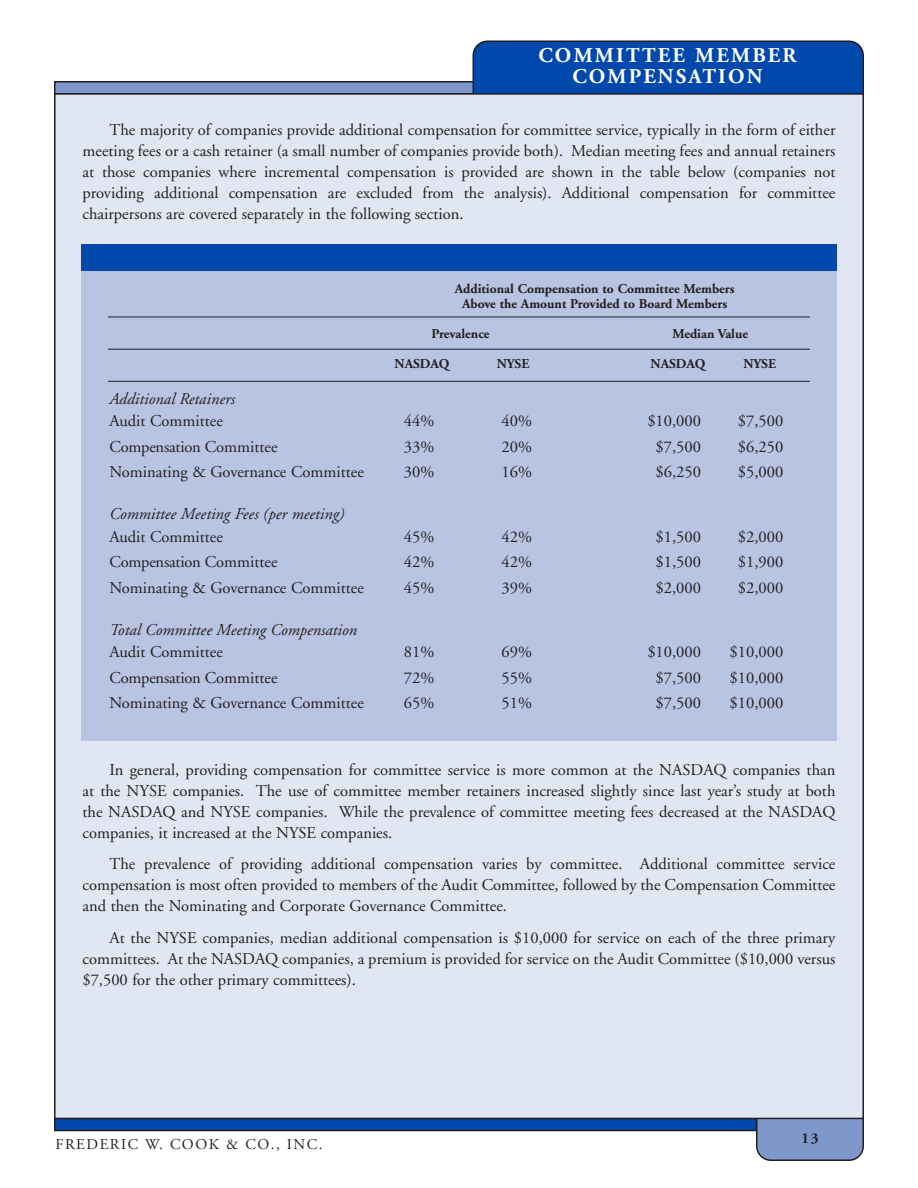
<style>
.page{position:relative;width:918px;height:1188px;background:#fff}
.page>*{position:absolute;margin:0;border:0;box-sizing:border-box;transform-origin:0 0}
.t1{font:700 21px/21px "Adobe Garamond";letter-spacing:.105em;color:#fff;text-align:center}
.t2{font:16.5px/21px "Adobe Garamond";color:#231f20;text-align:justify}
.t3{font:italic 16.5px/22.5px "Adobe Garamond";color:#231f20}
.t4{font:15px "Adobe Garamond";letter-spacing:.1em;color:#231f20}
.t5{font:700 15px "Adobe Garamond";color:#231f20}
.t6{font:700 13.5px/15px "Adobe Garamond";color:#231f20;text-align:center}
.s1{font-style:normal}
</style>
<div class="page">
<div style="left:55px;top:82px;width:808px;height:12px;background:#7f97cb"></div>
<div style="left:54px;top:81px;width:810px;height:13px;border:2px solid #231f20"></div>
<div style="left:472px;top:40px;width:392px;height:53px;background:#0048ac"></div>
<div style="left:55px;top:1119px;width:808px;height:12px;background:#0048ac"></div>
<div style="left:54px;top:1118px;width:810px;height:13px;border:2px solid #231f20"></div>
<svg style="left:756px;top:1119px;width:108px;height:42px;background:#7b91c1"></svg>
<div style="left:55px;top:94px;width:808px;height:1024px;background:#e1e6f3"></div>
<div style="left:81px;top:244px;width:756px;height:497px;background:#b9c4e3"></div>
<div style="left:81px;top:244px;width:756px;height:27px;background:#0048ac"></div>
<hr style="left:108px;top:349px;width:702px;height:1px;background:#231f20">
<hr style="left:108px;top:317px;width:702px;height:1px;background:#231f20">
<hr style="left:108px;top:381px;width:702px;height:1px;background:#231f20">
<p class="t1" style="left:539px;top:47px;width:259px">COMMITTEE MEMBER<br>COMPENSATION</p>
<p class="t2" style="left:82px;top:121px;width:755px;text-indent:27px">The majority of companies provide additional compensation for committee service, typically in the form of either meeting fees or a cash retainer (a small number of companies provide both). Median meeting fees and annual retainers at those companies where incremental compensation is provided are shown in the table below (companies not providing additional compensation are excluded from the analysis). Additional compensation for committee chairpersons are covered separately in the following section.</p>
<p class="t3" style="left:109px;top:389px;width:127px">Additional Retainers<br><span class="s1">Audit Committee</span></p>
<p class="t6" style="left:455px;top:282px;width:281px">Additional Compensation to Committee Members<br>Above the Amount Provided to Board Members</p>
<p class="t6" style="left:431px;top:327px;width:60px">Prevalence</p>
<p class="t6" style="left:672px;top:327px;width:77px">Median Value</p>
<p class="t6" style="left:395px;top:357px;width:56px">NASDAQ</p>
<p class="t6" style="left:497px;top:357px;width:34px">NYSE</p>
<p class="t6" style="left:651px;top:357px;width:56px">NASDAQ</p>
<p class="t6" style="left:743px;top:357px;width:34px">NYSE</p>
<p class="t2" style="left:404px;top:412px;width:32px">44%</p>
<p class="t2" style="left:502px;top:412px;width:32px">40%</p>
<p class="t2" style="left:647px;top:412px;width:55px">$10,000</p>
<p class="t2" style="left:738px;top:412px;width:47px">$7,500</p>
<p class="t2" style="left:109px;top:438px;width:170px">Compensation Committee</p>
<p class="t2" style="left:404px;top:438px;width:32px">33%</p>
<p class="t2" style="left:502px;top:438px;width:32px">20%</p>
<p class="t2" style="left:656px;top:438px;width:47px">$7,500</p>
<p class="t2" style="left:738px;top:438px;width:47px">$6,250</p>
<p class="t2" style="left:109px;top:463px;width:256px">Nominating &amp; Governance Committee</p>
<p class="t2" style="left:404px;top:463px;width:32px">30%</p>
<p class="t2" style="left:502px;top:463px;width:32px">16%</p>
<p class="t2" style="left:656px;top:463px;width:47px">$6,250</p>
<p class="t2" style="left:738px;top:463px;width:47px">$5,000</p>
<p class="t3" style="left:110px;top:504px;width:236px">Committee Meeting Fees (per meeting)<br><span class="s1">Audit Committee</span></p>
<p class="t2" style="left:404px;top:528px;width:32px">45%</p>
<p class="t2" style="left:502px;top:528px;width:32px">42%</p>
<p class="t2" style="left:656px;top:528px;width:47px">$1,500</p>
<p class="t2" style="left:738px;top:528px;width:47px">$2,000</p>
<p class="t2" style="left:110px;top:553px;width:170px">Compensation Committee</p>
<p class="t2" style="left:404px;top:553px;width:32px">42%</p>
<p class="t2" style="left:502px;top:553px;width:32px">42%</p>
<p class="t2" style="left:656px;top:553px;width:47px">$1,500</p>
<p class="t2" style="left:738px;top:553px;width:47px">$1,900</p>
<p class="t2" style="left:110px;top:579px;width:256px">Nominating &amp; Governance Committee</p>
<p class="t2" style="left:404px;top:579px;width:32px">45%</p>
<p class="t2" style="left:502px;top:579px;width:32px">39%</p>
<p class="t2" style="left:656px;top:579px;width:47px">$2,000</p>
<p class="t2" style="left:738px;top:579px;width:47px">$2,000</p>
<p class="t3" style="left:110px;top:620px;width:249px">Total Committee Meeting Compensation<br><span class="s1">Audit Committee</span></p>
<p class="t2" style="left:404px;top:643px;width:32px">81%</p>
<p class="t2" style="left:502px;top:643px;width:32px">69%</p>
<p class="t2" style="left:647px;top:643px;width:55px">$10,000</p>
<p class="t2" style="left:730px;top:643px;width:55px">$10,000</p>
<p class="t2" style="left:110px;top:669px;width:170px">Compensation Committee</p>
<p class="t2" style="left:404px;top:669px;width:32px">72%</p>
<p class="t2" style="left:502px;top:669px;width:32px">55%</p>
<p class="t2" style="left:656px;top:669px;width:47px">$7,500</p>
<p class="t2" style="left:730px;top:669px;width:55px">$10,000</p>
<p class="t2" style="left:110px;top:694px;width:256px">Nominating &amp; Governance Committee</p>
<p class="t2" style="left:404px;top:694px;width:32px">65%</p>
<p class="t2" style="left:502px;top:694px;width:32px">51%</p>
<p class="t2" style="left:656px;top:694px;width:47px">$7,500</p>
<p class="t2" style="left:730px;top:694px;width:55px">$10,000</p>
<p class="t2" style="left:83px;top:761px;width:755px;text-indent:27px">In general, providing compensation for committee service is more common at the NASDAQ companies than at the NYSE companies. The use of committee member retainers increased slightly since last year’s study at both the NASDAQ and NYSE companies. While the prevalence of committee meeting fees decreased at the NASDAQ companies, it increased at the NYSE companies.</p>
<p class="t2" style="left:83px;top:855px;width:755px;text-indent:27px">The prevalence of providing additional compensation varies by committee. Additional committee service compensation is most often provided to members of the Audit Committee, followed by the Compensation Committee and then the Nominating and Corporate Governance Committee.</p>
<p class="t2" style="left:82px;top:929px;width:755px;text-indent:27px">At the NYSE companies, median additional compensation is $10,000 for service on each of the three primary committees. At the NASDAQ companies, a premium is provided for service on the Audit Committee ($10,000 versus $7,500 for the other primary committees).</p>
<p class="t4" style="left:56px;top:1138px;width:268px">FREDERIC W. COOK &amp; CO., INC.</p>
<p class="t5" style="left:801px;top:1133px;width:19px">13</p>
</div>
